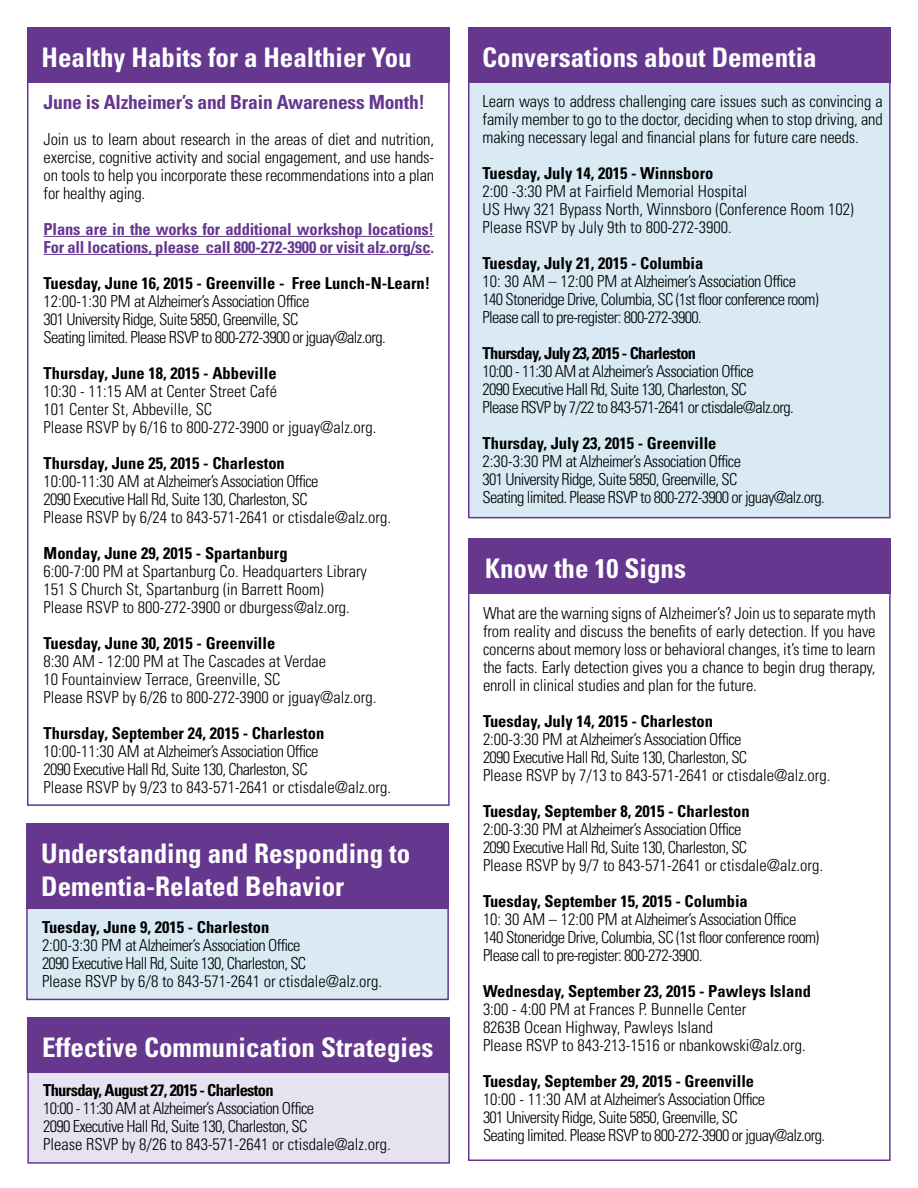
<style>
.page{position:relative;width:918px;height:1188px;background:#fff}
.page>*{position:absolute;margin:0;border:0;box-sizing:border-box;transform-origin:0 0}
.t1{font:700 condensed 27px/32.4px "Univers LT Std";color:#fff}
.t2{font:700 condensed 19.5px "Univers LT Std";letter-spacing:-.01em;color:#65378f}
.t3{font:300 condensed 16.5px/18px "Univers LT Std";letter-spacing:-.04em;color:#000}
.t4{font:300 condensed 16.5px/18px "Univers LT Std";color:#000}
.t5{font:700 condensed 16.5px "Univers LT Std";color:#000}
.t6{font:700 condensed 16.5px/18px "Univers LT Std";letter-spacing:-.01em;color:#65378f}
.t7{font:700 condensed 16.5px "Univers LT Std";letter-spacing:-.04em;color:#000}
</style>
<div class="page">
<div style="left:468px;top:27px;width:423px;height:491px;background:#d9eaf4;border:2px solid #65378f"></div>
<div style="left:468px;top:27px;width:423px;height:56px;background:#65378f"></div>
<div style="left:26px;top:866px;width:423px;height:134px;background:#d9eaf4;border:2px solid #65378f"></div>
<div style="left:27px;top:823px;width:422px;height:86px;background:#65378f"></div>
<div style="left:27px;top:1017px;width:423px;height:147px;background:#e7e2ef;border:2px solid #65378f"></div>
<div style="left:27px;top:1017px;width:423px;height:56px;background:#65378f"></div>
<div style="left:468px;top:564px;width:423px;height:597px;background:#fff;border:2px solid #65378f"></div>
<div style="left:468px;top:538px;width:423px;height:55px;background:#65378f"></div>
<div style="left:27px;top:27px;width:423px;height:779px;background:#fff;border:2px solid #65378f"></div>
<div style="left:27px;top:27px;width:423px;height:56px;background:#65378f"></div>
<hr style="left:44px;top:236px;width:390px;height:1px;background:#65378f">
<hr style="left:44px;top:254px;width:386px;height:1px;background:#65378f">
<h1 class="t1" style="left:42px;top:41px;width:372px">Healthy Habits for a Healthier You</h1>
<p class="t2" style="left:44px;top:90px;width:383px">June is Alzheimer’s and Brain Awareness Month!</p>
<p class="t3" style="left:44px;top:130px;width:392px;text-align:justify">Join us to learn about research in the areas of diet and nutrition, exercise, cognitive activity and social engagement, and use hands&shy;on tools to help you incorporate these recommendations into a plan for healthy aging.</p>
<p class="t6" style="left:44px;top:220px;width:392px">Plans are in the works for additional workshop locations!<br>For all locations, please call 800-272-3900 or visit alz.org/sc.</p>
<p class="t5" style="left:44px;top:273px;width:388px">Tuesday, June 16, 2015 - Greenville - Free Lunch-N-Learn!</p>
<p class="t3" style="left:44px;top:292px;width:344px">12:00-1:30 PM at Alzheimer’s Association Office<br>301 University Ridge, Suite 5850, Greenville, SC<br>Seating limited. Please RSVP to 800-272-3900 or jguay@alz.org.</p>
<p class="t5" style="left:44px;top:363px;width:235px">Thursday, June 18, 2015 - Abbeville</p>
<p class="t4" style="left:44px;top:382px;width:334px">10:30 - 11:15 AM at Center Street Café<br>101 Center St, Abbeville, SC<br>Please RSVP by 6/16 to 800-272-3900 or jguay@alz.org.</p>
<p class="t5" style="left:44px;top:453px;width:243px">Thursday, June 25, 2015 - Charleston</p>
<p class="t3" style="left:44px;top:472px;width:349px">10:00-11:30 AM at Alzheimer’s Association Office<br>2090 Executive Hall Rd, Suite 130, Charleston, SC<br>Please RSVP by 6/24 to 843-571-2641 or ctisdale@alz.org.</p>
<p class="t5" style="left:44px;top:543px;width:246px">Monday, June 29, 2015 - Spartanburg</p>
<p class="t4" style="left:44px;top:562px;width:325px">6:00-7:00 PM at Spartanburg Co. Headquarters Library<br>151 S Church St, Spartanburg (in Barrett Room)<br>Please RSVP to 800-272-3900 or dburgess@alz.org.</p>
<p class="t5" style="left:44px;top:633px;width:233px">Tuesday, June 30, 2015 - Greenville</p>
<p class="t4" style="left:44px;top:652px;width:334px">8:30 AM - 12:00 PM at The Cascades at Verdae<br>10 Fountainview Terrace, Greenville, SC<br>Please RSVP by 6/26 to 800-272-3900 or jguay@alz.org.</p>
<p class="t5" style="left:44px;top:723px;width:282px">Thursday, September 24, 2015 - Charleston</p>
<p class="t3" style="left:44px;top:742px;width:349px">10:00-11:30 AM at Alzheimer’s Association Office<br>2090 Executive Hall Rd, Suite 130, Charleston, SC<br>Please RSVP by 9/23 to 843-571-2641 or ctisdale@alz.org.</p>
<h1 class="t1" style="left:41px;top:837px;width:370px">Understanding and Responding to<br>Dementia-Related Behavior</h1>
<p class="t5" style="left:42px;top:917px;width:229px">Tuesday, June 9, 2015 - Charleston</p>
<p class="t3" style="left:42px;top:936px;width:342px">2:00-3:30 PM at Alzheimer’s Association Office<br>2090 Executive Hall Rd, Suite 130, Charleston, SC<br>Please RSVP by 6/8 to 843-571-2641 or ctisdale@alz.org.</p>
<h1 class="t1" style="left:42px;top:1031px;width:393px">Effective Communication Strategies</h1>
<p class="t7" style="left:43px;top:1080px;width:232px">Thursday, August 27, 2015 - Charleston</p>
<p class="t3" style="left:43px;top:1099px;width:349px">10:00 - 11:30 AM at Alzheimer’s Association Office<br>2090 Executive Hall Rd, Suite 130, Charleston, SC<br>Please RSVP by 8/26 to 843-571-2641 or ctisdale@alz.org.</p>
<h1 class="t1" style="left:482px;top:41px;width:336px">Conversations about Dementia</h1>
<p class="t3" style="left:483px;top:92px;width:402px;text-align:justify">Learn ways to address challenging care issues such as convincing a family member to go to the doctor, deciding when to stop driving, and making necessary legal and financial plans for future care needs.</p>
<p class="t5" style="left:483px;top:163px;width:232px">Tuesday, July 14, 2015 - Winnsboro</p>
<p class="t4" style="left:483px;top:182px;width:373px">2:00 -3:30 PM at Fairfield Memorial Hospital<br>US Hwy 321 Bypass North, Winnsboro (Conference Room 102)<br>Please RSVP by July 9th to 800-272-3900.</p>
<p class="t5" style="left:483px;top:253px;width:222px">Tuesday, July 21, 2015 - Columbia</p>
<p class="t3" style="left:483px;top:272px;width:338px">10: 30 AM – 12:00 PM at Alzheimer’s Association Office<br>140 Stoneridge Drive, Columbia, SC (1st floor conference room)<br>Please call to pre-register: 800-272-3900.</p>
<p class="t7" style="left:483px;top:343px;width:215px">Thursday, July 23, 2015 - Charleston</p>
<p class="t3" style="left:483px;top:362px;width:313px">10:00 - 11:30 AM at Alzheimer’s Association Office<br>2090 Executive Hall Rd, Suite 130, Charleston, SC<br>Please RSVP by 7/22 to 843-571-2641 or ctisdale@alz.org.</p>
<p class="t5" style="left:483px;top:433px;width:235px">Thursday, July 23, 2015 - Greenville</p>
<p class="t3" style="left:483px;top:452px;width:344px">2:30-3:30 PM at Alzheimer’s Association Office<br>301 University Ridge, Suite 5850, Greenville, SC<br>Seating limited. Please RSVP to 800-272-3900 or jguay@alz.org.</p>
<h1 class="t1" style="left:485px;top:552px;width:202px">Know the 10 Signs</h1>
<p class="t3" style="left:483px;top:605px;width:394px;text-align:justify">What are the warning signs of Alzheimer’s? Join us to separate myth from reality and discuss the benefits of early detection. If you have concerns about memory loss or behavioral changes, it’s time to learn the facts. Early detection gives you a chance to begin drug therapy, enroll in clinical studies and plan for the future.</p>
<p class="t5" style="left:483px;top:711px;width:231px">Tuesday, July 14, 2015 - Charleston</p>
<p class="t3" style="left:483px;top:731px;width:349px">2:00-3:30 PM at Alzheimer’s Association Office<br>2090 Executive Hall Rd, Suite 130, Charleston, SC<br>Please RSVP by 7/13 to 843-571-2641 or ctisdale@alz.org.</p>
<p class="t5" style="left:483px;top:801px;width:268px">Tuesday, September 8, 2015 - Charleston</p>
<p class="t3" style="left:483px;top:821px;width:342px">2:00-3:30 PM at Alzheimer’s Association Office<br>2090 Executive Hall Rd, Suite 130, Charleston, SC<br>Please RSVP by 9/7 to 843-571-2641 or ctisdale@alz.org.</p>
<p class="t5" style="left:483px;top:891px;width:266px">Tuesday, September 15, 2015 - Columbia</p>
<p class="t3" style="left:483px;top:911px;width:338px">10: 30 AM – 12:00 PM at Alzheimer’s Association Office<br>140 Stoneridge Drive, Columbia, SC (1st floor conference room)<br>Please call to pre-register: 800-272-3900.</p>
<p class="t5" style="left:483px;top:981px;width:329px">Wednesday, September 23, 2015 - Pawleys Island</p>
<p class="t4" style="left:483px;top:1001px;width:324px">3:00 - 4:00 PM at Frances P. Bunnelle Center<br>8263B Ocean Highway, Pawleys Island<br>Please RSVP to 843-213-1516 or nbankowski@alz.org.</p>
<p class="t5" style="left:483px;top:1071px;width:273px">Tuesday, September 29, 2015 - Greenville</p>
<p class="t3" style="left:483px;top:1091px;width:344px">10:00 - 11:30 AM at Alzheimer’s Association Office<br>301 University Ridge, Suite 5850, Greenville, SC<br>Seating limited. Please RSVP to 800-272-3900 or jguay@alz.org.</p>
</div>
